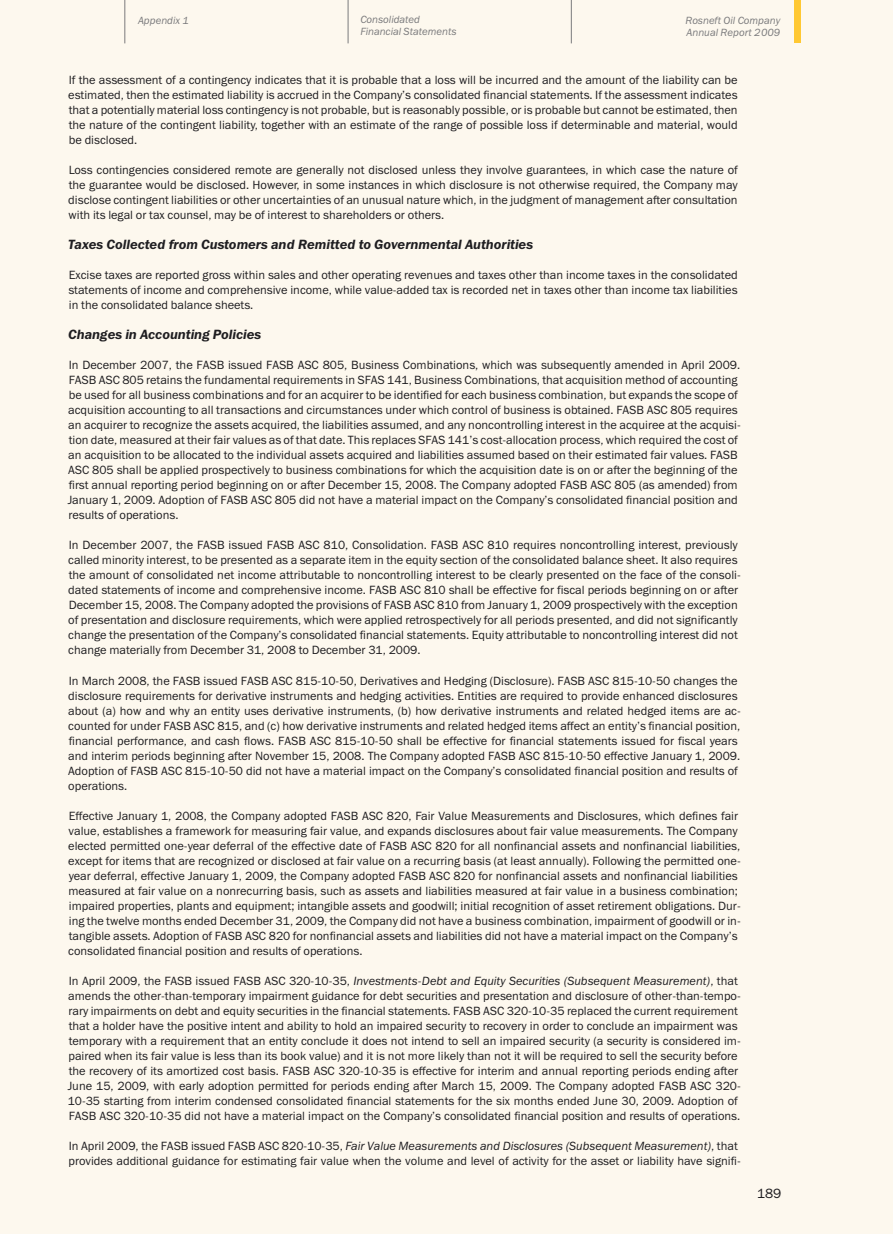
<style>
.page{position:relative;width:893px;height:1234px;background:#fff}
.page>*{position:absolute;margin:0;border:0;box-sizing:border-box;transform-origin:0 0}
.t1{font:italic 13.5px "Franklin Gothic Demi C";color:#1f1e21}
.t2{font:13.5px "Franklin Gothic Book C";color:#1f1e21}
.t3{font:12px/15px "Franklin Gothic Book C";color:#1f1e21}
.t4{font:italic 10.5px/12px "Franklin Gothic Book C";color:#7b7b7d}
.s1{font-style:italic}
</style>
<div class="page">
<div style="left:0;top:0;width:893px;height:1233px;background:#fdf8ee"></div>
<div style="left:794px;top:0;width:6px;height:43px;background:#ffc832"></div>
<hr style="left:124px;top:0;width:1px;height:43px;background:#7b7b7d">
<hr style="left:348px;top:0;width:1px;height:43px;background:#7b7b7d">
<hr style="left:571px;top:0;width:1px;height:43px;background:#7b7b7d">
<p class="t4" style="left:138px;top:15px;width:52px">Appendix 1</p>
<p class="t4" style="left:360px;top:15px;width:98px">Consolidated<br>Financial Statements</p>
<p class="t4" style="left:685px;top:15px;width:96px">Rosneft Oil Company<br>Annual Report 2009</p>
<p class="t3" style="left:68px;top:74px;width:671px;text-align:justify">If the assessment of a contingency indicates that it is probable that a loss will be incurred and the amount of the liability can be estimated, then the estimated liability is accrued in the Company’s consolidated financial statements. If the assessment indicates that a potentially material loss contingency is not probable, but is reasonably possible, or is probable but cannot be estimated, then the nature of the contingent liability, together with an estimate of the range of possible loss if determinable and material, would be disclosed.</p>
<p class="t3" style="left:68px;top:164px;width:671px;text-align:justify">Loss contingencies considered remote are generally not disclosed unless they involve guarantees, in which case the nature of the guarantee would be disclosed. However, in some instances in which disclosure is not otherwise required, the Company may disclose contingent liabilities or other uncertainties of an unusual nature which, in the judgment of management after consultation with its legal or tax counsel, may be of interest to shareholders or others.</p>
<p class="t1" style="left:68px;top:239px;width:466px">Taxes Collected from Customers and Remitted to Governmental Authorities</p>
<p class="t3" style="left:68px;top:269px;width:671px;text-align:justify">Excise taxes are reported gross within sales and other operating revenues and taxes other than income taxes in the consolidated statements of income and comprehensive income, while value-added tax is recorded net in taxes other than income tax liabilities in the consolidated balance sheets.</p>
<p class="t1" style="left:68px;top:329px;width:195px">Changes in Accounting Policies</p>
<p class="t3" style="left:68px;top:359px;width:675px">In December 2007, the FASB issued FASB ASC 805, Business Combinations, which was subsequently amended in April 2009.<br>FASB ASC 805 retains the fundamental requirements in SFAS 141, Business Combinations, that acquisition method of accounting be used for all business combinations and for an acquirer to be identified for each business combination, but expands the scope of acquisition accounting to all transactions and circumstances under which control of business is obtained. FASB ASC 805 requires an acquirer to recognize the assets acquired, the liabilities assumed, and any noncontrolling interest in the acquiree at the acquisi&shy;tion date, measured at their fair values as of that date. This replaces SFAS 141’s cost-allocation process, which required the cost of an acquisition to be allocated to the individual assets acquired and liabilities assumed based on their estimated fair values. FASB ASC 805 shall be applied prospectively to business combinations for which the acquisition date is on or after the beginning of the first annual reporting period beginning on or after December 15, 2008. The Company adopted FASB ASC 805 (as amended) from January 1, 2009. Adoption of FASB ASC 805 did not have a material impact on the Company’s consolidated financial position and results of operations.</p>
<p class="t3" style="left:68px;top:539px;width:674px">In December 2007, the FASB issued FASB ASC 810, Consolidation. FASB ASC 810 requires noncontrolling interest, previously called minority interest, to be presented as a separate item in the equity section of the consolidated balance sheet. It also requires the amount of consolidated net income attributable to noncontrolling interest to be clearly presented on the face of the consoli&shy;dated statements of income and comprehensive income. FASB ASC 810 shall be effective for fiscal periods beginning on or after December 15, 2008. The Company adopted the provisions of FASB ASC 810 from January 1, 2009 prospectively with the exception of presentation and disclosure requirements, which were applied retrospectively for all periods presented, and did not significantly change the presentation of the Company’s consolidated financial statements. Equity attributable to noncontrolling interest did not change materially from December 31, 2008 to December 31, 2009.</p>
<p class="t3" style="left:68px;top:674px;width:674px">In March 2008, the FASB issued FASB ASC 815-10-50, Derivatives and Hedging (Disclosure). FASB ASC 815-10-50 changes the disclosure requirements for derivative instruments and hedging activities. Entities are required to provide enhanced disclosures about (a) how and why an entity uses derivative instruments, (b) how derivative instruments and related hedged items are ac&shy;counted for under FASB ASC 815, and (c) how derivative instruments and related hedged items affect an entity’s financial position, financial performance, and cash flows. FASB ASC 815-10-50 shall be effective for financial statements issued for fiscal years and interim periods beginning after November 15, 2008. The Company adopted FASB ASC 815-10-50 effective January 1, 2009.<br>Adoption of FASB ASC 815-10-50 did not have a material impact on the Company’s consolidated financial position and results of operations.</p>
<p class="t3" style="left:68px;top:809px;width:674px">Effective January 1, 2008, the Company adopted FASB ASC 820, Fair Value Measurements and Disclosures, which defines fair value, establishes a framework for measuring fair value, and expands disclosures about fair value measurements. The Company elected permitted one-year deferral of the effective date of FASB ASC 820 for all nonfinancial assets and nonfinancial liabilities, except for items that are recognized or disclosed at fair value on a recurring basis (at least annually). Following the permitted one&shy;year deferral, effective January 1, 2009, the Company adopted FASB ASC 820 for nonfinancial assets and nonfinancial liabilities measured at fair value on a nonrecurring basis, such as assets and liabilities measured at fair value in a business combination; impaired properties, plants and equipment; intangible assets and goodwill; initial recognition of asset retirement obligations. Dur&shy;ing the twelve months ended December 31, 2009, the Company did not have a business combination, impairment of goodwill or in&shy;tangible assets. Adoption of FASB ASC 820 for nonfinancial assets and liabilities did not have a material impact on the Company’s consolidated financial position and results of operations.</p>
<p class="t3" style="left:68px;top:974px;width:675px">In April 2009, the FASB issued FASB ASC 320-10-35, <span class="s1">Investments-Debt and Equity Securities (Subsequent Measurement)</span>, that amends the other-than-temporary impairment guidance for debt securities and presentation and disclosure of other-than-tempo&shy;rary impairments on debt and equity securities in the financial statements. FASB ASC 320-10-35 replaced the current requirement that a holder have the positive intent and ability to hold an impaired security to recovery in order to conclude an impairment was temporary with a requirement that an entity conclude it does not intend to sell an impaired security (a security is considered im&shy;paired when its fair value is less than its book value) and it is not more likely than not it will be required to sell the security before the recovery of its amortized cost basis. FASB ASC 320-10-35 is effective for interim and annual reporting periods ending after June 15, 2009, with early adoption permitted for periods ending after March 15, 2009. The Company adopted FASB ASC 320- 10-35 starting from interim condensed consolidated financial statements for the six months ended June 30, 2009. Adoption of FASB ASC 320-10-35 did not have a material impact on the Company’s consolidated financial position and results of operations.</p>
<p class="t3" style="left:68px;top:1139px;width:674px">In April 2009, the FASB issued FASB ASC 820-10-35, <span class="s1">Fair Value Measurements and Disclosures (Subsequent Measurement)</span>, that provides additional guidance for estimating fair value when the volume and level of activity for the asset or liability have signifi-</p>
<p class="t2" style="left:757px;top:1188px;width:26px">189</p>
</div>
